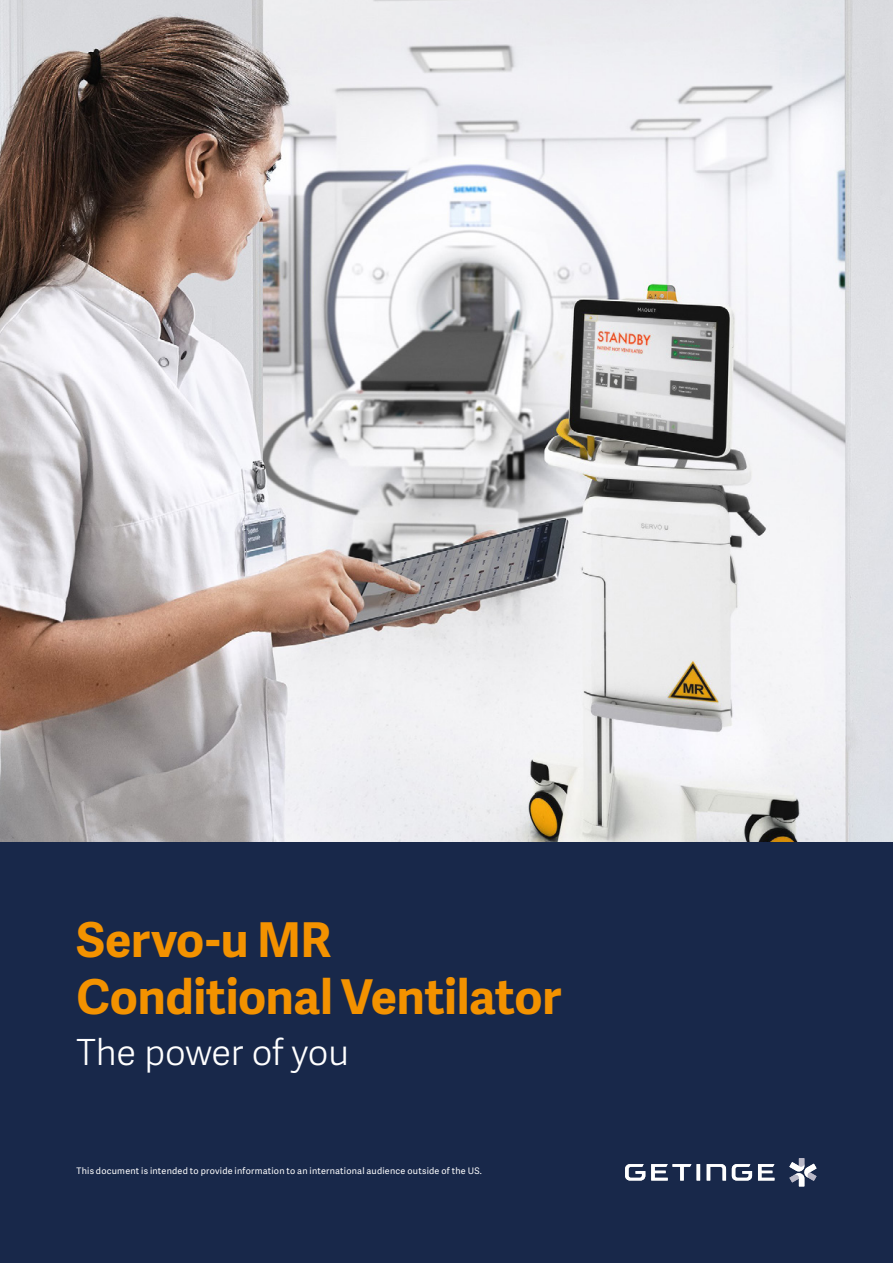
<style>
.page{position:relative;width:893px;height:1263px;background:#fff}
.page>*{position:absolute;margin:0;border:0;box-sizing:border-box;transform-origin:0 0}
.t1{font:700 48px/57.4px "Adelle Sans";letter-spacing:-.005em;color:#f39200}
.t2{font:300 36px "Adelle Sans";letter-spacing:-.01em;color:#fff}
.t3{font:9px "Adelle Sans";letter-spacing:.025em;color:#fff}
</style>
<div class="page">
<img style="left:0;top:0;width:893px;height:842px">
<div style="left:0;top:842px;width:893px;height:421px;background:#18284a"></div>
<svg style="left:789px;top:1158px;width:27px;height:28px"></svg>
<svg style="left:758px;top:1164px;width:16px;height:16px"></svg>
<svg style="left:651px;top:1164px;width:40px;height:16px"></svg>
<svg style="left:697px;top:1164px;width:3px;height:16px"></svg>
<svg style="left:625px;top:1164px;width:20px;height:16px"></svg>
<svg style="left:732px;top:1164px;width:20px;height:16px"></svg>
<svg style="left:707px;top:1164px;width:19px;height:16px"></svg>
<h1 class="t1" style="left:77px;top:909px;width:486px">Servo-u MR<br>Conditional Ventilator</h1>
<h2 class="t2" style="left:77px;top:1027px;width:274px">The power of you</h2>
<p class="t3" style="left:77px;top:1164px;width:407px">This document is intended to provide information to an international audience outside of the US.</p>
</div>
